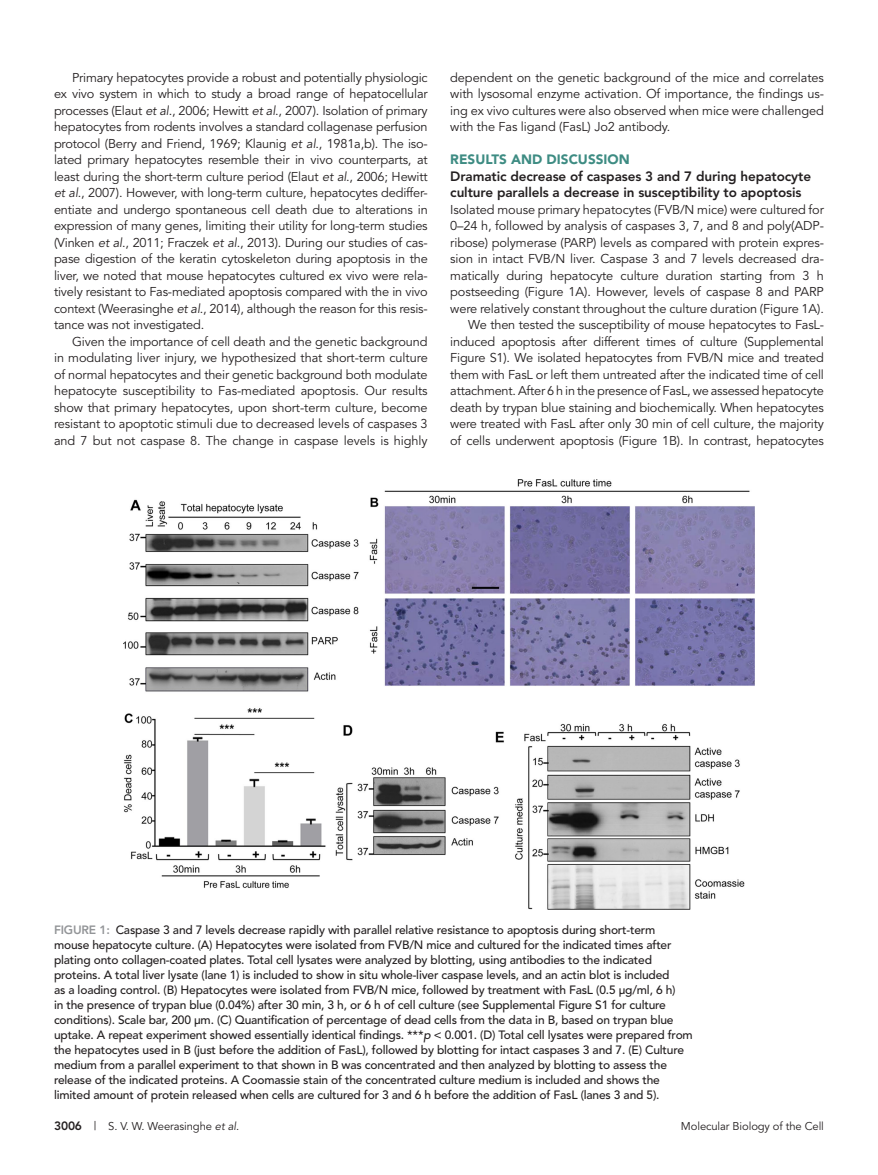
<style>
.page{position:relative;width:878px;height:1175px;background:#fff}
.page>*{position:absolute;margin:0;border:0;box-sizing:border-box;transform-origin:0 0}
.H2afterH1{font:800 13.5px/16.5px "Avenir";letter-spacing:-.005em;color:#231f20}
.t1{font:900 13.5px "Avenir";letter-spacing:.005em;color:#3e8c83}
.Para{font:12.75px/16.5px "Avenir";letter-spacing:-.015em;color:#231f20;text-align:justify}
.ParaFL{font:12.75px/16.5px "Avenir";letter-spacing:-.01em;color:#231f20;text-align:justify}
.FigCaption_35_5p{font:500 12px/15px "Avenir";letter-spacing:-.015em;color:#231f20}
.ParaFL-2{font:11.25px "Avenir";letter-spacing:-.01em;color:#231f20}
.s1{font-style:italic}
.s2{font-weight:800;color:#939598}
.s3{font-weight:800;font-size:12px}
.s4{font-size:12px}
</style>
<div class="page">
<img style="left:124px;top:479px;width:630px;height:430px">
<p class="Para" style="left:54px;top:69px;width:375px;text-indent:18px">Primary hepatocytes provide a robust and potentially physiologic ex vivo system in which to study a broad range of hepatocellular processes (Elaut <span class="s1">et al</span>., 2006; Hewitt <span class="s1">et al</span>., 2007). Isolation of primary hepatocytes from rodents involves a standard collagenase perfusion protocol (Berry and Friend, 1969; Klaunig <span class="s1">et al</span>., 1981a,b). The iso&shy;lated primary hepatocytes resemble their in vivo counterparts, at least during the short-term culture period (Elaut <span class="s1">et al</span>., 2006; Hewitt <span class="s1">et al</span>., 2007). However, with long-term culture, hepatocytes dediffer&shy;entiate and undergo spontaneous cell death due to alterations in expression of many genes, limiting their utility for long-term studies (Vinken <span class="s1">et al</span>., 2011; Fraczek <span class="s1">et al</span>., 2013). During our studies of cas&shy;pase digestion of the keratin cytoskeleton during apoptosis in the liver, we noted that mouse hepatocytes cultured ex vivo were rela&shy;tively resistant to Fas-mediated apoptosis compared with the in vivo context (Weerasinghe <span class="s1">et al</span>., 2014), although the reason for this resis&shy;tance was not investigated.</p>
<p class="Para" style="left:54px;top:333px;width:375px;text-indent:18px">Given the importance of cell death and the genetic background in modulating liver injury, we hypothesized that short-term culture of normal hepatocytes and their genetic background both modulate hepatocyte susceptibility to Fas-mediated apoptosis. Our results show that primary hepatocytes, upon short-term culture, become resistant to apoptotic stimuli due to decreased levels of caspases 3 and 7 but not caspase 8. The change in caspase levels is highly</p>
<p class="Para" style="left:450px;top:69px;width:375px">dependent on the genetic background of the mice and correlates with lysosomal enzyme activation. Of importance, the findings us&shy;ing ex vivo cultures were also observed when mice were challenged with the Fas ligand (FasL) Jo2 antibody.</p>
<h1 class="t1" style="left:450px;top:151px;width:181px">RESULTS AND DISCUSSION</h1>
<p class="H2afterH1" style="left:450px;top:168px;width:362px">Dramatic decrease of caspases 3 and 7 during hepatocyte culture parallels a decrease in susceptibility to apoptosis</p>
<p class="ParaFL" style="left:450px;top:201px;width:375px">Isolated mouse primary hepatocytes (FVB/N mice) were cultured for 0–24 h, followed by analysis of caspases 3, 7, and 8 and poly(ADP&shy;ribose) polymerase (PARP) levels as compared with protein expres&shy;sion in intact FVB/N liver. Caspase 3 and 7 levels decreased dra&shy;matically during hepatocyte culture duration starting from 3 h postseeding (Figure 1A). However, levels of caspase 8 and PARP were relatively constant throughout the culture duration (Figure 1A).</p>
<p class="Para" style="left:450px;top:317px;width:375px;text-indent:18px">We then tested the susceptibility of mouse hepatocytes to FasL&shy;induced apoptosis after different times of culture (Supplemental Figure S1). We isolated hepatocytes from FVB/N mice and treated them with FasL or left them untreated after the indicated time of cell attachment. After 6 h in the presence of FasL, we assessed hepatocyte death by trypan blue staining and biochemically. When hepatocytes were treated with FasL after only 30 min of cell culture, the majority of cells underwent apoptosis (Figure 1B). In contrast, hepatocytes</p>
<p class="FigCaption_35_5p" style="left:54px;top:922px;width:640px"><span class="s2">FIGURE 1:</span> Caspase 3 and 7 levels decrease rapidly with parallel relative resistance to apoptosis during short-term mouse hepatocyte culture. (A) Hepatocytes were isolated from FVB/N mice and cultured for the indicated times after plating onto collagen-coated plates. Total cell lysates were analyzed by blotting, using antibodies to the indicated proteins. A total liver lysate (lane 1) is included to show in situ whole-liver caspase levels, and an actin blot is included<br>as a loading control. (B) Hepatocytes were isolated from FVB/N mice, followed by treatment with FasL (0.5 μg/ml, 6 h)<br>in the presence of trypan blue (0.04%) after 30 min, 3 h, or 6 h of cell culture (see Supplemental Figure S1 for culture conditions). Scale bar, 200 μm. (C) Quantification of percentage of dead cells from the data in B, based on trypan blue uptake. A repeat experiment showed essentially identical findings. ***<span class="s1">p</span> &lt; 0.001. (D) Total cell lysates were prepared from the hepatocytes used in B (just before the addition of FasL), followed by blotting for intact caspases 3 and 7. (E) Culture medium from a parallel experiment to that shown in B was concentrated and then analyzed by blotting to assess the release of the indicated proteins. A Coomassie stain of the concentrated culture medium is included and shows the limited amount of protein released when cells are cultured for 3 and 6 h before the addition of FasL (lanes 3 and 5).</p>
<p class="ParaFL-2" style="left:54px;top:1119px;width:187px"><span class="s3">3006</span> <span class="s4">|</span> S. V. W. Weerasinghe <span class="s1">et al</span>.</p>
<p class="ParaFL-2" style="left:681px;top:1119px;width:144px">Molecular Biology of the Cell</p>
</div>
